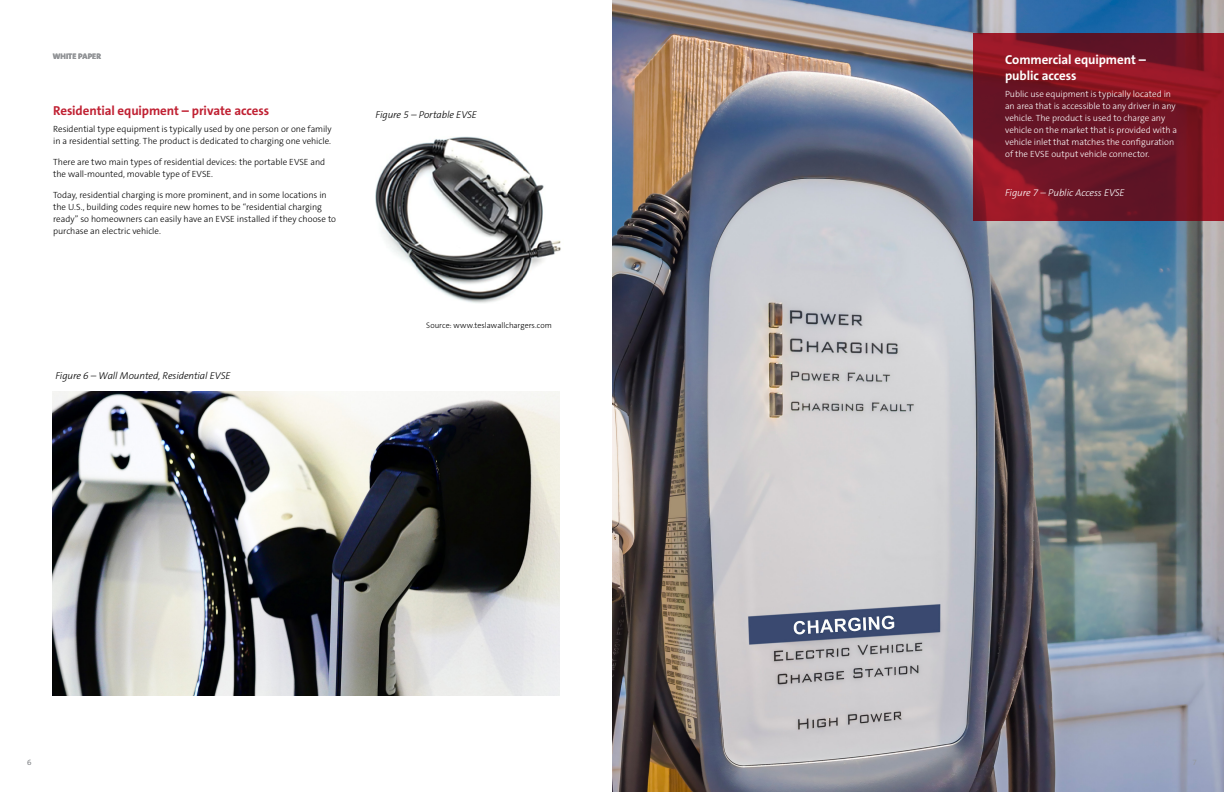
<style>
.page{position:relative;width:1224px;height:792px;background:#fff}
.page>*{position:absolute;margin:0;border:0;box-sizing:border-box;transform-origin:0 0}
.t1{font:700 13px "The Sans C5";letter-spacing:-.01em;color:#c02032}
.t2{font:700 13px/16px "The Sans C5";letter-spacing:-.01em;color:#fff}
.t3{font:italic 300 10px "The Sans C5";letter-spacing:-.015em;color:#000}
.t4{font:italic 300 10px "The Sans C5";letter-spacing:-.015em;color:#fff}
.t5{font:300 9px/12px "The Sans C5";letter-spacing:-.005em;color:#000}
.t6{font:300 9px/12px "The Sans C5";letter-spacing:-.005em;color:#fff}
.t7{font:300 8px "The Sans C5";color:#000}
.t8{font:800 8px "The Sans C5";letter-spacing:.01em;color:#939598}
.t9{font:300 8px "The Sans C5";color:#939598}
</style>
<div class="page">
<img style="left:53px;top:392px;width:507px;height:303px">
<img style="left:612px;top:0;width:612px;height:792px">
<svg style="left:973px;top:33px;width:251px;height:187px;background:#791524"></svg>
<img style="left:376px;top:137px;width:185px;height:166px">
<p class="t8" style="left:53px;top:51px;width:50px">WHITE PAPER</p>
<h1 class="t1" style="left:53px;top:102px;width:218px">Residential equipment – private access</h1>
<p class="t5" style="left:53px;top:123px;width:280px">Residential type equipment is typically used by one person or one family in a residential setting. The product is dedicated to charging one vehicle.</p>
<p class="t5" style="left:53px;top:156px;width:274px">There are two main types of residential devices: the portable EVSE and the wall-mounted, movable type of EVSE.</p>
<p class="t5" style="left:53px;top:189px;width:284px">Today, residential charging is more prominent, and in some locations in the U.S., building codes require new homes to be “residential charging ready” so homeowners can easily have an EVSE installed if they choose to purchase an electric vehicle.</p>
<p class="t3" style="left:55px;top:369px;width:177px">Figure 6 – Wall Mounted, Residential EVSE</p>
<p class="t3" style="left:376px;top:108px;width:103px">Figure 5 – Portable EVSE</p>
<p class="t7" style="left:426px;top:321px;width:127px">Source: www.teslawallchargers.com</p>
<p class="t9" style="left:27px;top:757px;width:6px">6</p>
<h1 class="t2" style="left:1005px;top:52px;width:142px">Commercial equipment – public access</h1>
<p class="t6" style="left:1005px;top:88px;width:174px">Public use equipment is typically located in an area that is accessible to any driver in any vehicle. The product is used to charge any vehicle on the market that is provided with a vehicle inlet that matches the configuration of the EVSE output vehicle connector.</p>
<p class="t4" style="left:1005px;top:187px;width:121px">Figure 7 – Public Access EVSE</p>
<p class="t9" style="left:1193px;top:757px;width:6px">7</p>
</div>
